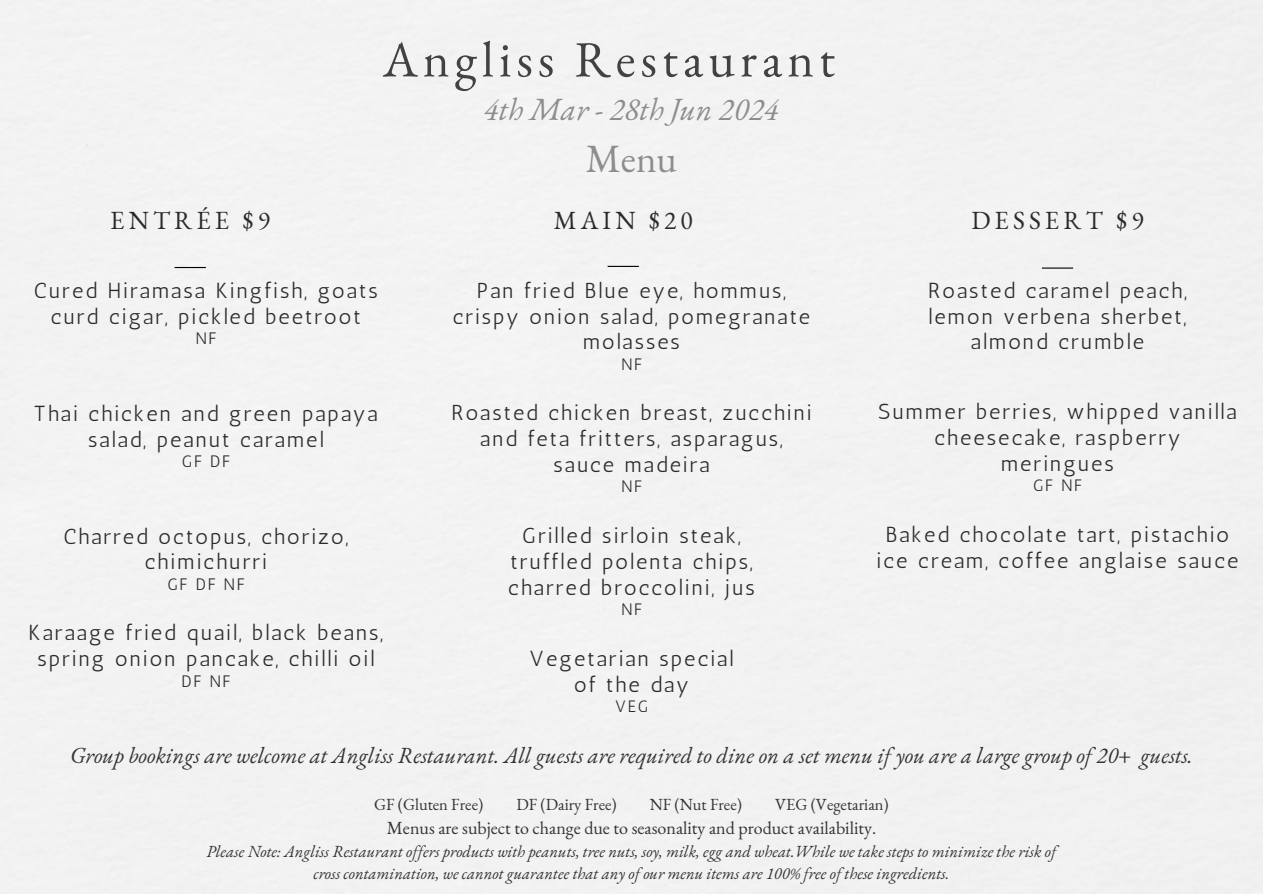
<style>
.page{position:relative;width:1263px;height:894px;background:#fff}
.page>*{position:absolute;margin:0;border:0;box-sizing:border-box;transform-origin:0 0}
.t1{font:50.55px "EB Garamond";letter-spacing:.1em;color:#424242}
.t2{font:39px "EB Garamond";color:#8d8d8d}
.t3{font:italic 31.5px "EB Garamond";color:#8d8d8d}
.t4{font:25.5px "EB Garamond";letter-spacing:.16em;color:#2b2b2b}
.t5{font:italic 22.5px "EB Garamond";color:#343232}
.t6{font:21.75px/25.8px "Antic";letter-spacing:.1em;color:#2b2b2b;text-align:center}
.t7{font:21.6px/25.8px "Antic";letter-spacing:.1em;color:#2b2b2b;text-align:center}
.t8{font:18px "EB Garamond";color:#343232}
.t9{font:italic 16.5px "EB Garamond";color:#343232}
.t10{font:16.5px "EB Garamond";color:#343232}
.t11{font:16.5px "Antic";letter-spacing:.1em;color:#2b2b2b}
</style>
<div class="page">
<div style="left:0;top:0;width:1263px;height:893px;background:#f2f2f2"></div>
<hr style="left:175px;top:267px;width:31px;height:1px;background:#000">
<hr style="left:608px;top:266px;width:31px;height:1px;background:#000">
<hr style="left:1042px;top:267px;width:31px;height:1px;background:#000">
<h4 class="t1" style="left:383px;top:25px;width:454px">Angliss Restaurant</h4>
<h1 class="t4" style="left:110px;top:203px;width:161px">ENTRÉE $9</h1>
<h2 class="t6" style="left:34px;top:277px;width:345px">Cured Hiramasa Kingfish, goats curd cigar, pickled beetroot</h2>
<h2 class="t11" style="left:196px;top:328px;width:22px">NF</h2>
<h3 class="t6" style="left:34px;top:400px;width:345px">Thai chicken and green papaya salad, peanut caramel</h3>
<h3 class="t11" style="left:182px;top:451px;width:50px">GF DF</h3>
<h3 class="t6" style="left:63px;top:523px;width:286px">Charred octopus, chorizo, chimichurri</h3>
<h3 class="t11" style="left:167px;top:574px;width:79px">GF DF NF</h3>
<h3 class="t6" style="left:29px;top:619px;width:356px">Karaage fried quail, black beans, spring onion pancake, chilli oil</h3>
<h3 class="t11" style="left:182px;top:670px;width:50px">DF NF</h3>
<h4 class="t3" style="left:484px;top:88px;width:297px">4th Mar - 28th Jun 2024</h4>
<h4 class="t2" style="left:586px;top:133px;width:93px">Menu</h4>
<h4 class="t4" style="left:554px;top:203px;width:140px">MAIN $20</h4>
<h4 class="t4" style="left:971px;top:203px;width:174px">DESSERT $9</h4>
<h4 class="t7" style="left:453px;top:277px;width:359px">Pan fried Blue eye, hommus, crispy onion salad, pomegranate molasses</h4>
<h4 class="t11" style="left:621px;top:354px;width:22px">NF</h4>
<h4 class="t7" style="left:451px;top:400px;width:361px">Roasted chicken breast, zucchini and feta fritters, asparagus, sauce madeira</h4>
<h4 class="t11" style="left:621px;top:477px;width:22px">NF</h4>
<h4 class="t6" style="left:508px;top:522px;width:248px">Grilled sirloin steak, truffled polenta chips, charred broccolini, jus</h4>
<h4 class="t11" style="left:621px;top:599px;width:22px">NF</h4>
<h4 class="t6" style="left:530px;top:645px;width:205px">Vegetarian special of the day</h4>
<h4 class="t11" style="left:615px;top:696px;width:34px">VEG</h4>
<h4 class="t6" style="left:928px;top:277px;width:260px">Roasted caramel peach, lemon verbena sherbet, almond crumble</h4>
<h4 class="t6" style="left:878px;top:398px;width:360px">Summer berries, whipped vanilla cheesecake, raspberry meringues</h4>
<h4 class="t11" style="left:1033px;top:475px;width:50px">GF NF</h4>
<h4 class="t6" style="left:877px;top:521px;width:363px">Baked chocolate tart, pistachio ice cream, coffee anglaise sauce</h4>
<h4 class="t5" style="left:70px;top:740px;width:1124px">Group bookings are welcome at Angliss Restaurant. All guests are required to dine on a set menu if you are a large group of 20+ guests.</h4>
<p class="t10" style="left:374px;top:792px;width:111px">GF (Gluten Free)</p>
<p class="t10" style="left:516px;top:792px;width:102px">DF (Dairy Free)</p>
<p class="t10" style="left:650px;top:792px;width:94px">NF (Nut Free)</p>
<p class="t10" style="left:775px;top:792px;width:115px">VEG (Vegetarian)</p>
<p class="t8" style="left:387px;top:816px;width:491px">Menus are subject to change due to seasonality and product availability.</p>
<p class="t9" style="left:206px;top:840px;width:851px">Please Note: Angliss Restaurant of ers products with peanuts, tree nuts, soy, milk, egg and wheat.While we take steps to minimize the risk of</p>
<p class="t9" style="left:313px;top:862px;width:637px">cross contamination, we cannot guarantee that any of our menu items are 100% free of these ingredients.</p>
</div>
